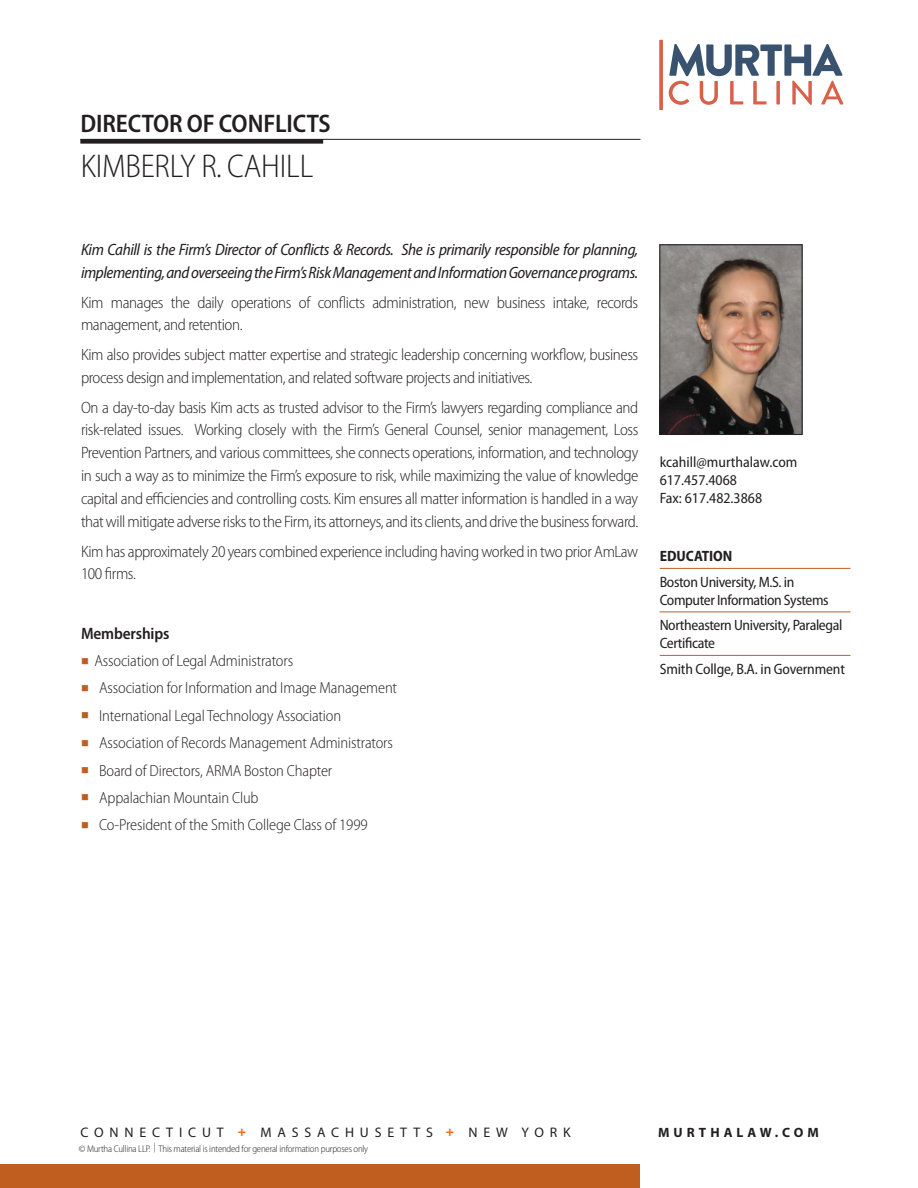
<style>
.page{position:relative;width:918px;height:1188px;background:#fff}
.page>*{position:absolute;margin:0;border:0;box-sizing:border-box;transform-origin:0 0}
.Attorney_name{font:300 semi-condensed 33px "Myriad Pro";letter-spacing:-.005em;color:#231f20}
.t1{font:600 semi-condensed 25.5px "Myriad Pro";letter-spacing:-.005em;color:#231f20}
.Body_copy{font:300 semi-condensed 16.5px/22.8px "Myriad Pro";letter-spacing:-.025em;color:#231f20}
.Intro_paragaph__ital{font:italic semi-condensed 16.5px/22.8px "Myriad Pro";letter-spacing:-.025em;color:#231f20}
.SubHead_in_body{font:600 semi-condensed 16.5px "Myriad Pro";letter-spacing:-.01em;color:#231f20}
.Bulletted_paragraph{font:300 semi-condensed 16.05px "Myriad Pro";letter-spacing:-.01em;color:#231f20}
.Sidebar__content_wit{font:semi-condensed 15px/18px "Myriad Pro";letter-spacing:-.025em;color:#231f20}
.Photo_caption{font:semi-condensed 15px/18px "Myriad Pro";color:#231f20}
.Sidebar__content_w_o{font:semi-condensed 15px "Myriad Pro";letter-spacing:-.01em;color:#231f20}
.Sidebar_head{font:700 semi-condensed 15px "Myriad Pro";letter-spacing:-.005em;color:#231f20}
.t2{font:13.8px "Myriad Pro";letter-spacing:.42em;color:#231f20}
.t3{font:700 13.5px "Myriad Pro";letter-spacing:.3em;color:#231f20}
.t4{font:300 semi-condensed 9.75px "Myriad Pro";letter-spacing:-.02em;color:#231f20}
.s1{color:#c05e1f}
.s2{font-weight:900;font-stretch:semi-condensed;color:#ea6d1f}
</style>
<div class="page">
<img style="left:662px;top:247px;width:138px;height:186px">
<div style="left:660px;top:245px;width:142px;height:190px;border:1px solid #231f20"></div>
<hr style="left:660px;top:568px;width:190px;height:1px;background:#c05e1f">
<hr style="left:660px;top:611px;width:190px;height:1px;background:#c05e1f">
<hr style="left:660px;top:655px;width:190px;height:1px;background:#c05e1f">
<hr style="left:80px;top:139px;width:560px;height:1px;background:#231f20">
<div style="left:80px;top:139px;width:243px;height:5px;background:#231f20"></div>
<div style="left:0;top:1164px;width:640px;height:24px;background:#c05e1f"></div>
<svg style="left:669px;top:44px;width:174px;height:61px"></svg>
<svg style="left:659px;top:40px;width:4px;height:70px"></svg>
<p class="t1" style="left:81px;top:108px;width:252px">DIRECTOR OF CONFLICTS</p>
<p class="Attorney_name" style="left:81px;top:147px;width:234px">KIMBERLY R. CAHILL</p>
<p class="Intro_paragaph__ital" style="left:81px;top:238px;width:559px">Kim Cahill is the Firm’s Director of Conflicts &amp; Records. She is primarily responsible for planning, implementing, and overseeing the Firm’s Risk Management and Information Governance programs.</p>
<p class="Body_copy" style="left:81px;top:291px;width:559px">Kim manages the daily operations of conflicts administration, new business intake, records management, and retention.</p>
<p class="Body_copy" style="left:81px;top:343px;width:559px">Kim also provides subject matter expertise and strategic leadership concerning workflow, business process design and implementation, and related software projects and initiatives.</p>
<p class="Body_copy" style="left:81px;top:396px;width:559px;text-align:justify">On a day-to-day basis Kim acts as trusted advisor to the Firm’s lawyers regarding compliance and risk-related issues. Working closely with the Firm’s General Counsel, senior management, Loss Prevention Partners, and various committees, she connects operations, information, and technology in such a way as to minimize the Firm’s exposure to risk, while maximizing the value of knowledge capital and efficiencies and controlling costs. Kim ensures all matter information is handled in a way that will mitigate adverse risks to the Firm, its attorneys, and its clients, and drive the business forward.</p>
<p class="Body_copy" style="left:81px;top:540px;width:559px">Kim has approximately 20 years combined experience including having worked in two prior AmLaw<br>100 firms.</p>
<p class="SubHead_in_body" style="left:81px;top:623px;width:90px">Memberships</p>
<p class="Bulletted_paragraph" style="left:81px;top:651px;width:214px"><span class="s1">■</span> Association of Legal Administrators</p>
<p class="Bulletted_paragraph" style="left:81px;top:678px;width:318px"><span class="s1">■</span> Association for Information and Image Management</p>
<p class="Bulletted_paragraph" style="left:81px;top:706px;width:262px"><span class="s1">■</span> International Legal Technology Association</p>
<p class="Bulletted_paragraph" style="left:81px;top:733px;width:314px"><span class="s1">■</span> Association of Records Management Administrators</p>
<p class="Bulletted_paragraph" style="left:81px;top:761px;width:253px"><span class="s1">■</span> Board of Directors, ARMA Boston Chapter</p>
<p class="Bulletted_paragraph" style="left:81px;top:788px;width:179px"><span class="s1">■</span> Appalachian Mountain Club</p>
<p class="Bulletted_paragraph" style="left:81px;top:815px;width:288px"><span class="s1">■</span> Co-President of the Smith College Class of 1999</p>
<p class="Photo_caption" style="left:660px;top:452px;width:139px">kcahill@murthalaw.com<br>617.457.4068<br>Fax: 617.482.3868</p>
<p class="Sidebar_head" style="left:660px;top:546px;width:74px">EDUCATION</p>
<p class="Sidebar__content_wit" style="left:660px;top:572px;width:171px">Boston University, M.S. in<br>Computer Information Systems</p>
<p class="Sidebar__content_wit" style="left:660px;top:616px;width:184px">Northeastern University, Paralegal<br>Certificate</p>
<p class="Sidebar__content_w_o" style="left:660px;top:659px;width:187px">Smith Collge, B.A. in Government</p>
<p class="t2" style="left:80px;top:1124px;width:492px">CONNECTICUT <span class="s2">+</span> MASSACHUSETTS <span class="s2">+</span> NEW YORK</p>
<p class="t3" style="left:658px;top:1123px;width:162px">MURTHALAW.COM</p>
<p class="t4" style="left:79px;top:1143px;width:291px">© Murtha Cullina LLP. | This material is intended for general information purposes only</p>
</div>
